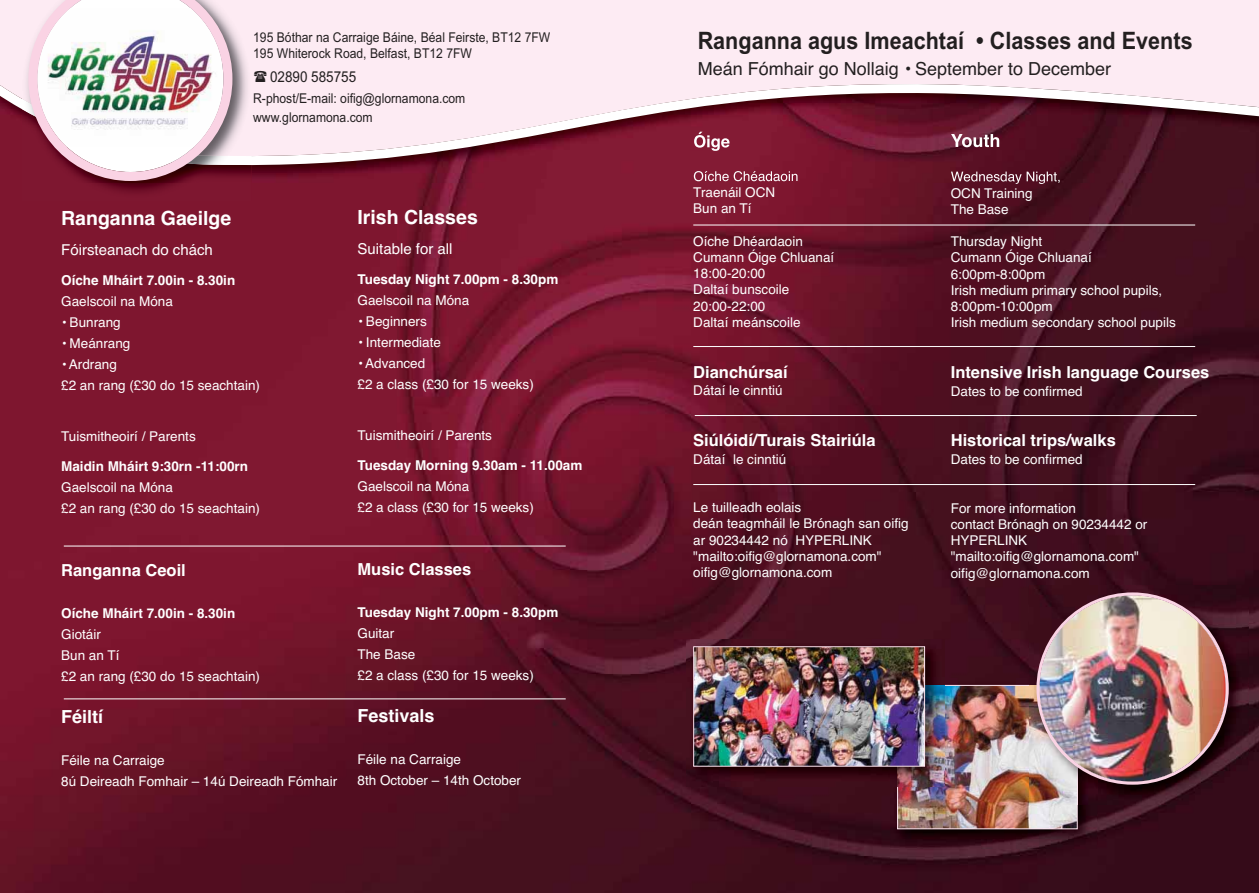
<style>
.page{position:relative;width:1259px;height:893px;background:#fff}
.page>*{position:absolute;margin:0;border:0;box-sizing:border-box;transform-origin:0 0}
.t1{font:700 24px "Arial";color:#231f20;scale:.9 1}
.t2{font:700 19.5px "Helvetica";color:#fff}
.t3{font:18px "Helvetica";color:#231f20}
.t4{font:700 18px "Helvetica";color:#fff}
.t5{font:700 16.5px "Helvetica";color:#fff}
.t6{font:15px "Helvetica";color:#fff}
.t7{font:15px "Arial";color:#231f20;scale:.9 1}
.t8{font:13.5px/16.2px "Helvetica";color:#fff}
.t9{font:700 13.5px "Helvetica";color:#fff}
.t10{font:13.5px/16.2px "Arial";color:#231f20;scale:.9 1}
</style>
<div class="page">
<img style="left:1px;top:183px;width:1258px;height:710px">
<img style="left:1px;top:171px;width:1258px;height:12px">
<img style="left:694px;top:171px;width:84px;height:10px">
<img style="left:951px;top:172px;width:90px;height:11px">
<svg style="left:1px;top:0;width:1258px;height:171px;background:#cdaab5"></svg>
<img style="left:22px;top:165px;width:229px;height:35px">
<img style="left:22px;top:0;width:229px;height:99px">
<img style="left:22px;top:99px;width:229px;height:66px">
<img style="left:28px;top:0;width:204px;height:181px">
<hr style="left:64px;top:546px;width:502px;height:1px;background:#fff">
<hr style="left:693px;top:225px;width:502px;height:1px;background:#fff">
<hr style="left:693px;top:346px;width:502px;height:1px;background:#fff">
<hr style="left:693px;top:484px;width:502px;height:1px;background:#fff">
<hr style="left:695px;top:415px;width:501px;height:1px;background:#fff">
<hr style="left:64px;top:698px;width:502px;height:1px;background:#fff">
<img style="left:890px;top:678px;width:207px;height:171px">
<img style="left:899px;top:687px;width:176px;height:140px">
<div style="left:897px;top:685px;width:180px;height:144px;border:1px solid #fce3ee"></div>
<img style="left:686px;top:639px;width:258px;height:147px">
<img style="left:695px;top:648px;width:228px;height:117px">
<div style="left:693px;top:646px;width:232px;height:121px;border:1px solid #fce3ee"></div>
<img style="left:1029px;top:585px;width:219px;height:219px">
<img style="left:1036px;top:592px;width:192px;height:193px">
<svg style="left:254px;top:71px;width:13px;height:11px"></svg>
<p class="t10" style="left:253px;top:30px;width:332px">195 Bóthar na Carraige Báine, Béal Feirste, BT12 7FW<br>195 Whiterock Road, Belfast, BT12 7FW</p>
<p class="t7" style="left:270px;top:71px;width:97px">02890 585755</p>
<p class="t10" style="left:253px;top:90px;width:237px;line-height:19.5px">R-phost/E-mail: oifig@glornamona.com www.glornamona.com</p>
<h2 class="t2" style="left:61px;top:211px;width:172px">Ranganna Gaeilge</h2>
<p class="t6" style="left:61px;top:244px;width:153px">Fóirsteanach do chách</p>
<p class="t9" style="left:61px;top:275px;width:176px">Oíche Mháirt 7.00in - 8.30in</p>
<p class="t8" style="left:61px;top:294px;width:113px">Gaelscoil na Móna</p>
<p class="t8" style="left:61px;top:315px;width:61px">• Bunrang</p>
<p class="t8" style="left:61px;top:336px;width:71px">• Meánrang</p>
<p class="t8" style="left:61px;top:355px;width:200px;line-height:21px">• Ardrang<br>£2 an rang (£30 do 15 seachtain)</p>
<p class="t8" style="left:61px;top:429px;width:136px">Tuismitheoirí / Parents</p>
<p class="t9" style="left:61px;top:461px;width:188px">Maidin Mháirt 9:30rn -11:00rn</p>
<p class="t8" style="left:61px;top:478px;width:200px;line-height:21px">Gaelscoil na Móna<br>£2 an rang (£30 do 15 seachtain)</p>
<p class="t5" style="left:61px;top:564px;width:126px">Ranganna Ceoil</p>
<p class="t9" style="left:61px;top:608px;width:176px">Oíche Mháirt 7.00in - 8.30in</p>
<p class="t8" style="left:61px;top:625px;width:200px;line-height:21px">Giotáir<br>Bun an Tí<br>£2 an rang (£30 do 15 seachtain)</p>
<h3 class="t4" style="left:61px;top:710px;width:44px">Féiltí</h3>
<p class="t8" style="left:61px;top:751px;width:278px;line-height:21px">Féile na Carraige<br>8ú Deireadh Fomhair – 14ú Deireadh Fómhair</p>
<h2 class="t2" style="left:357px;top:210px;width:122px">Irish Classes</h2>
<p class="t6" style="left:357px;top:243px;width:97px">Suitable for all</p>
<p class="t9" style="left:357px;top:274px;width:202px">Tuesday Night 7.00pm - 8.30pm</p>
<p class="t8" style="left:357px;top:293px;width:113px">Gaelscoil na Móna</p>
<p class="t8" style="left:357px;top:314px;width:71px">• Beginners</p>
<p class="t8" style="left:357px;top:335px;width:85px">• Intermediate</p>
<p class="t8" style="left:357px;top:354px;width:178px;line-height:21px">• Advanced<br>£2 a class (£30 for 15 weeks)</p>
<p class="t8" style="left:357px;top:428px;width:136px">Tuismitheoirí / Parents</p>
<p class="t9" style="left:357px;top:460px;width:226px">Tuesday Morning 9.30am - 11.00am</p>
<p class="t8" style="left:357px;top:477px;width:178px;line-height:21px">Gaelscoil na Móna<br>£2 a class (£30 for 15 weeks)</p>
<p class="t5" style="left:357px;top:563px;width:115px">Music Classes</p>
<p class="t9" style="left:357px;top:607px;width:202px">Tuesday Night 7.00pm - 8.30pm</p>
<p class="t8" style="left:357px;top:624px;width:178px;line-height:21px">Guitar<br>The Base<br>£2 a class (£30 for 15 weeks)</p>
<h3 class="t4" style="left:357px;top:709px;width:79px">Festivals</h3>
<p class="t8" style="left:357px;top:750px;width:165px;line-height:21px">Féile na Carraige<br>8th October – 14th October</p>
<h1 class="t1" style="left:697px;top:32px;width:551px">Ranganna agus Imeachtaí • Classes and Events</h1>
<h3 class="t3" style="left:697px;top:62px;width:415px">Meán Fómhair go Nollaig • September to December</h3>
<p class="t8" style="left:693px;top:186px;width:84px">Traenáil OCN<br>Bun an Tí</p>
<p class="t8" style="left:693px;top:234px;width:143px">Oíche Dhéardaoin<br>Cumann Óige Chluanaí<br>18:00-20:00<br>Daltaí bunscoile<br>20:00-22:00<br>Daltaí meánscoile</p>
<p class="t5" style="left:693px;top:366px;width:96px">Dianchúrsaí</p>
<p class="t8" style="left:693px;top:384px;width:91px">Dátaí le cinntiú</p>
<p class="t5" style="left:693px;top:434px;width:184px">Siúlóidí/Turais Stairiúla</p>
<p class="t8" style="left:693px;top:452px;width:95px">Dátaí le cinntiú</p>
<p class="t8" style="left:693px;top:501px;width:217px">Le tuilleadh eolais<br>deán teagmháil le Brónagh san oifig ar 90234442 nó HYPERLINK "mailto:oifig@glornamona.com" oifig@glornamona.com</p>
<p class="t8" style="left:950px;top:186px;width:83px">OCN Training<br>The Base</p>
<p class="t8" style="left:950px;top:235px;width:227px">Thursday Night<br>Cumann Óige Chluanaí<br>6:00pm-8:00pm<br>Irish medium primary school pupils,<br>8:00pm-10:00pm<br>Irish medium secondary school pupils</p>
<p class="t5" style="left:950px;top:366px;width:260px">Intensive Irish language Courses</p>
<p class="t8" style="left:950px;top:384px;width:134px">Dates to be confirmed</p>
<p class="t5" style="left:950px;top:435px;width:167px">Historical trips/walks</p>
<p class="t8" style="left:950px;top:452px;width:134px">Dates to be confirmed</p>
<p class="t8" style="left:950px;top:501px;width:198px">For more information<br>contact Brónagh on 90234442 or<br>HYPERLINK "mailto:oifig@glornamona.com" oifig@glornamona.com</p>
</div>
